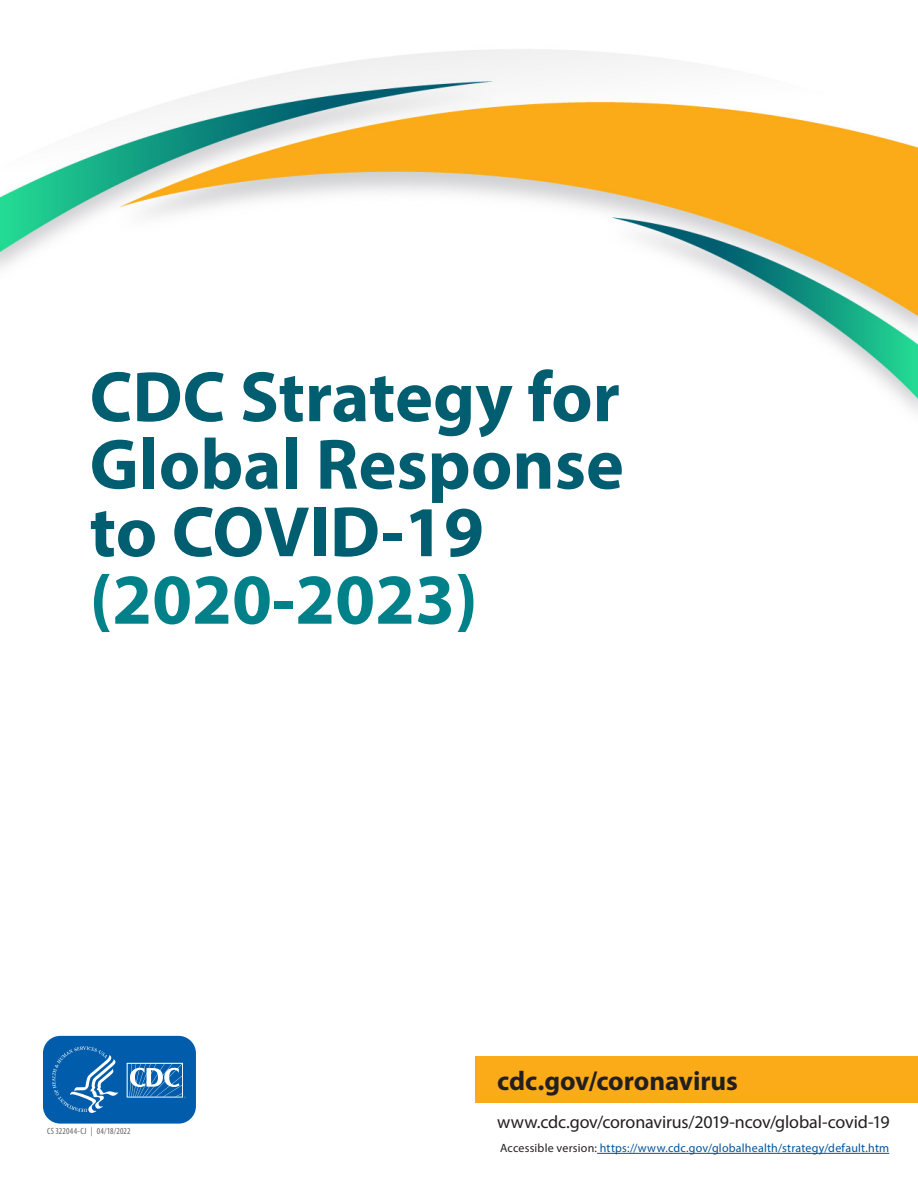
<style>
.page{position:relative;width:918px;height:1188px;background:#fff}
.page>*{position:absolute;margin:0;border:0;box-sizing:border-box;transform-origin:0 0}
.t1{font:700 72px/67.5px "Myriad Pro";color:#005e70}
.t2{font:700 72px "Myriad Pro";color:#00818a}
.cdc_gov_coronavirus{font:700 27px "Myriad Pro";letter-spacing:-.005em;color:#231f20}
.p_myriad{font:18px "Myriad Pro";letter-spacing:-.01em;color:#231f20}
.p_myriad-2{font:12px "Myriad Pro";letter-spacing:.015em;color:#005499}
.t3{font:condensed 9px "Myriad Pro";letter-spacing:.02em;color:#636366}
.s1{color:#231f20}
</style>
<div class="page">
<img style="left:0;top:49px;width:918px;height:363px">
<svg style="left:43px;top:1035px;width:153px;height:89px;background:#2372b6"></svg>
<div style="left:476px;top:1056px;width:442px;height:47px;background:#fbab18"></div>
<hr style="left:597px;top:1153px;width:292px;height:1px;background:#005499">
<h1 class="t1" style="left:90px;top:361px;width:536px">CDC Strategy for<br>Global Response</h1>
<h1 class="t1" style="left:90px;top:496px;width:396px">to COVID-19</h1>
<h1 class="t2" style="left:90px;top:552px;width:390px">(2020-2023)</h1>
<p class="t3" style="left:47px;top:1125px;width:85px">CS 322044-CJ | 04/18/2022</p>
<p class="cdc_gov_coronavirus" style="left:497px;top:1063px;width:242px">cdc.gov/coronavirus</p>
<p class="p_myriad" style="left:497px;top:1111px;width:394px">www.cdc.gov/coronavirus/2019-ncov/global-covid-19</p>
<p class="p_myriad-2" style="left:500px;top:1141px;width:391px"><span class="s1">Accessible version:</span> https://www.cdc.gov/globalhealth/strategy/default.htm</p>
</div>
